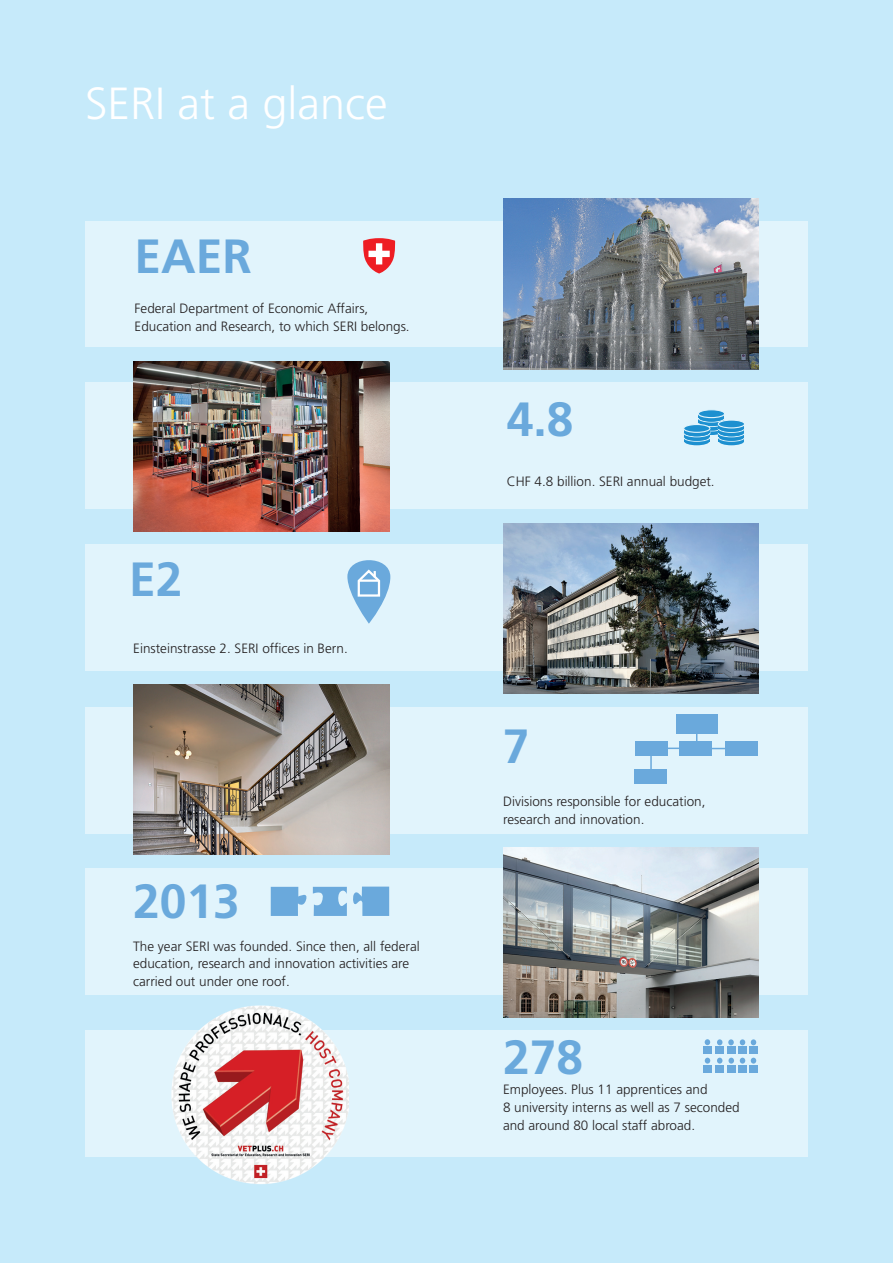
<style>
.page{position:relative;width:893px;height:1263px;background:#c6eafa}
.page>*{position:absolute;margin:0;border:0;box-sizing:border-box;transform-origin:0 0}
.t1{font:700 48px "Frutiger LT Std";color:#6aa9dc}
.t2{font:300 45px "Frutiger LT Std";color:#fff}
.t3{font:300 13.5px/18px "Frutiger LT Std";color:#231f20}
</style>
<div class="page">
<div style="left:85px;top:869px;width:723px;height:126px;background:#e1f4fc"></div>
<div style="left:85px;top:1031px;width:723px;height:126px;background:#e1f4fc"></div>
<div style="left:85px;top:707px;width:723px;height:126px;background:#e1f4fc"></div>
<div style="left:85px;top:382px;width:723px;height:127px;background:#e1f4fc"></div>
<div style="left:85px;top:221px;width:723px;height:126px;background:#e1f4fc"></div>
<svg style="left:705px;top:1058px;width:5px;height:5px"></svg>
<div style="left:703px;top:1065px;width:9px;height:7px;background:#6aa9dc"></div>
<svg style="left:728px;top:1058px;width:6px;height:5px"></svg>
<div style="left:727px;top:1065px;width:8px;height:7px;background:#6aa9dc"></div>
<svg style="left:705px;top:1039px;width:5px;height:6px"></svg>
<div style="left:703px;top:1046px;width:9px;height:7px;background:#6aa9dc"></div>
<svg style="left:728px;top:1039px;width:6px;height:6px"></svg>
<div style="left:727px;top:1046px;width:8px;height:7px;background:#6aa9dc"></div>
<svg style="left:740px;top:1058px;width:5px;height:5px"></svg>
<div style="left:738px;top:1065px;width:9px;height:7px;background:#6aa9dc"></div>
<svg style="left:717px;top:1058px;width:5px;height:5px"></svg>
<div style="left:715px;top:1065px;width:9px;height:7px;background:#6aa9dc"></div>
<svg style="left:717px;top:1039px;width:5px;height:6px"></svg>
<div style="left:715px;top:1046px;width:9px;height:7px;background:#6aa9dc"></div>
<svg style="left:751px;top:1058px;width:5px;height:5px"></svg>
<div style="left:749px;top:1065px;width:9px;height:7px;background:#6aa9dc"></div>
<svg style="left:740px;top:1039px;width:5px;height:6px"></svg>
<div style="left:738px;top:1046px;width:9px;height:7px;background:#6aa9dc"></div>
<svg style="left:751px;top:1039px;width:5px;height:6px"></svg>
<div style="left:749px;top:1046px;width:9px;height:7px;background:#6aa9dc"></div>
<div style="left:680px;top:741px;width:32px;height:15px;background:#6aa9dc"></div>
<div style="left:676px;top:714px;width:42px;height:20px;background:#6aa9dc"></div>
<div style="left:635px;top:741px;width:32px;height:15px;background:#6aa9dc"></div>
<div style="left:726px;top:741px;width:32px;height:15px;background:#6aa9dc"></div>
<div style="left:634px;top:769px;width:32px;height:15px;background:#6aa9dc"></div>
<svg style="left:271px;top:886px;width:118px;height:30px"></svg>
<svg style="left:363px;top:238px;width:32px;height:35px"></svg>
<hr style="left:660px;top:747px;width:29px;height:2px;background:#6aa9dc">
<hr style="left:650px;top:748px;width:2px;height:28px;background:#6aa9dc">
<svg style="left:712px;top:748px;width:14px;height:1px"></svg>
<div style="left:85px;top:544px;width:723px;height:126px;background:#e1f4fc"></div>
<svg style="left:347px;top:560px;width:43px;height:64px"></svg>
<svg style="left:699px;top:427px;width:25px;height:8px"></svg>
<svg style="left:699px;top:423px;width:25px;height:8px"></svg>
<div style="left:698px;top:418px;width:27px;height:9px;border:1px solid #e1f4fc;border-radius:50%"></div>
<div style="left:699px;top:418px;width:25px;height:8px;background:#1d90d0;border-radius:50%"></div>
<div style="left:698px;top:414px;width:27px;height:8px;background:#bbe0f3;border-radius:50%"></div>
<div style="left:698px;top:414px;width:27px;height:9px;border:1px solid #e1f4fc;border-radius:50%"></div>
<hr style="left:699px;top:414px;width:25px;height:4px;background:#1d90d0">
<svg style="left:699px;top:414px;width:25px;height:8px"></svg>
<div style="left:698px;top:410px;width:27px;height:8px;background:#1d90d0;border-radius:50%"></div>
<div style="left:698px;top:409px;width:27px;height:9px;border:1px solid #e1f4fc;border-radius:50%"></div>
<div style="left:719px;top:437px;width:25px;height:8px;background:#1d90d0;border-radius:50%"></div>
<div style="left:718px;top:433px;width:27px;height:8px;background:#86c5e7;border-radius:50%"></div>
<div style="left:718px;top:433px;width:27px;height:9px;border:1px solid #e1f4fc;border-radius:50%"></div>
<hr style="left:719px;top:433px;width:25px;height:4px;background:#349bd4">
<svg style="left:719px;top:433px;width:25px;height:8px"></svg>
<div style="left:718px;top:429px;width:27px;height:8px;background:#6db8e1;border-radius:50%"></div>
<div style="left:718px;top:428px;width:27px;height:9px;border:1px solid #e1f4fc;border-radius:50%"></div>
<div style="left:719px;top:429px;width:25px;height:7px;background:#1d90d0;border-radius:50%"></div>
<div style="left:718px;top:424px;width:27px;height:8px;background:#69b6e0;border-radius:50%"></div>
<div style="left:718px;top:424px;width:27px;height:9px;border:1px solid #e1f4fc;border-radius:50%"></div>
<hr style="left:719px;top:424px;width:25px;height:4px;background:#42a2d8">
<svg style="left:719px;top:424px;width:25px;height:8px"></svg>
<svg style="left:718px;top:420px;width:27px;height:8px"></svg>
<div style="left:718px;top:419px;width:27px;height:9px;border:1px solid #e1f4fc;border-radius:50%"></div>
<div style="left:684px;top:437px;width:25px;height:8px;background:#1d90d0;border-radius:50%"></div>
<div style="left:684px;top:433px;width:26px;height:8px;background:#6db8e1;border-radius:50%"></div>
<div style="left:683px;top:433px;width:27px;height:9px;border:1px solid #e1f4fc;border-radius:50%"></div>
<svg style="left:684px;top:433px;width:25px;height:8px"></svg>
<div style="left:683px;top:428px;width:27px;height:9px;border:1px solid #e1f4fc;border-radius:50%"></div>
<div style="left:684px;top:429px;width:25px;height:7px;background:#1d90d0;border-radius:50%"></div>
<div style="left:684px;top:424px;width:26px;height:8px;background:#1d90d0;border-radius:50%"></div>
<div style="left:683px;top:424px;width:27px;height:9px;border:1px solid #e1f4fc;border-radius:50%"></div>
<img style="left:503px;top:199px;width:255px;height:170px">
<img style="left:134px;top:361px;width:255px;height:170px">
<img style="left:503px;top:523px;width:256px;height:170px">
<img style="left:134px;top:684px;width:255px;height:170px">
<img style="left:503px;top:847px;width:255px;height:170px">
<img style="left:123px;top:1005px;width:225px;height:179px">
<h2 class="t2" style="left:85px;top:78px;width:304px">SERI at a glance</h2>
<h1 class="t1" style="left:135px;top:228px;width:119px">EAER</h1>
<p class="t3" style="left:135px;top:300px;width:277px">Federal Department of Economic Affairs,<br>Education and Research, to which SERI belongs.</p>
<h1 class="t1" style="left:129px;top:551px;width:55px">E2</h1>
<p class="t3" style="left:133px;top:640px;width:216px">Einsteinstrasse 2. SERI offices in Bern.</p>
<h1 class="t1" style="left:133px;top:873px;width:108px">2013</h1>
<p class="t3" style="left:133px;top:937px;width:288px">The year SERI was founded. Since then, all federal education, research and innovation activities are carried out under one roof.</p>
<h1 class="t1" style="left:507px;top:391px;width:68px">4.8</h1>
<p class="t3" style="left:507px;top:473px;width:209px">CHF 4.8 billion. SERI annual budget.</p>
<h1 class="t1" style="left:503px;top:718px;width:28px">7</h1>
<p class="t3" style="left:503px;top:792px;width:204px">Divisions responsible for education, research and innovation.</p>
<h1 class="t1" style="left:503px;top:1029px;width:82px">278</h1>
<p class="t3" style="left:503px;top:1081px;width:238px">Employees. Plus 11 apprentices and<br>8 university interns as well as 7 seconded and around 80 local staff abroad.</p>
</div>
